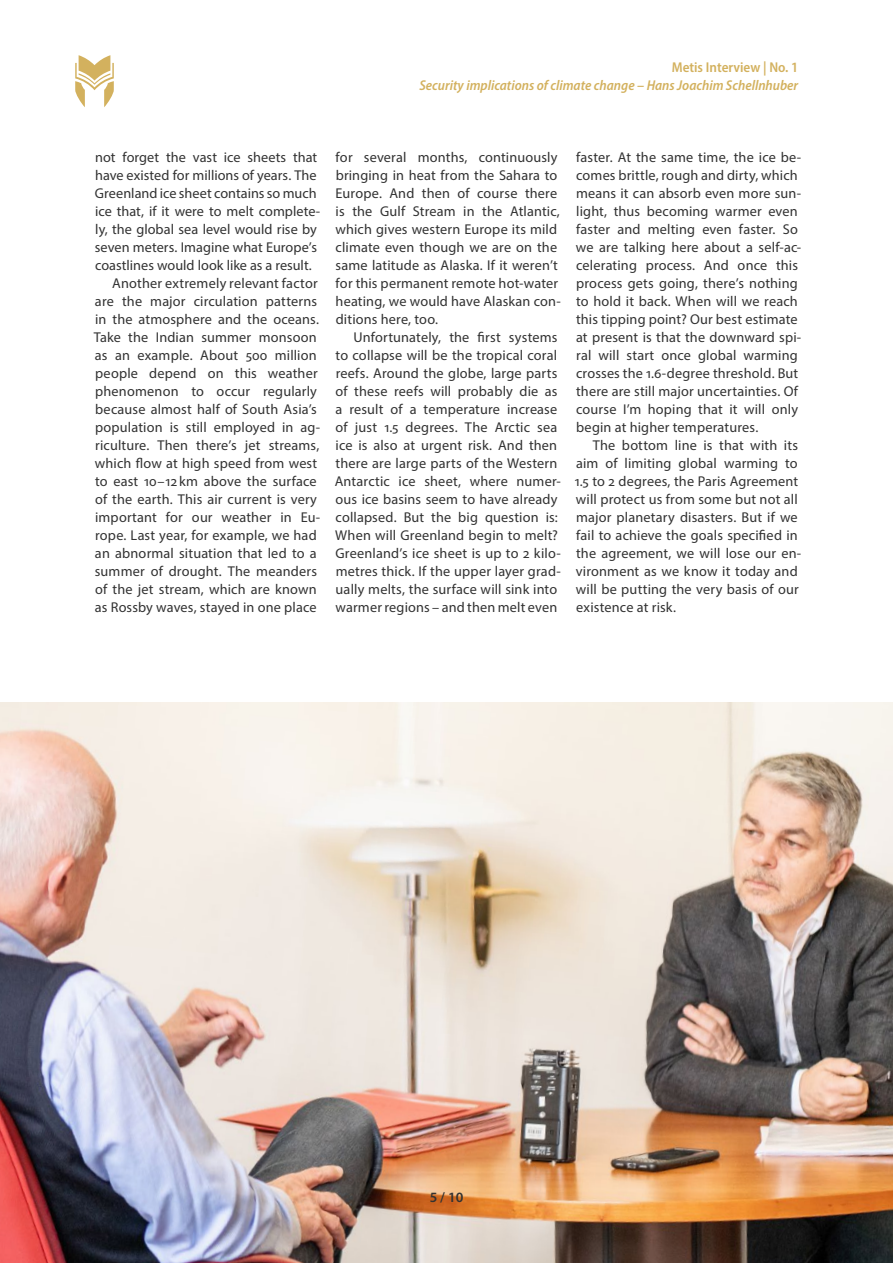
<style>
.page{position:relative;width:893px;height:1263px;background:#fff}
.page>*{position:absolute;margin:0;border:0;box-sizing:border-box;transform-origin:0 0}
.t1{font:14.25px/18px "Myriad Pro";letter-spacing:.01em;color:#323232}
.t2{font:italic 600 semi-condensed 14.25px "Myriad Pro";color:#d3b15e}
.t3{font:600 semi-condensed 14.25px "Myriad Pro";color:#d3b15e}
.t4{font:600 14.25px "Myriad Pro";color:#323232}
</style>
<div class="page">
<img style="left:0;top:702px;width:893px;height:561px">
<svg style="left:75px;top:55px;width:39px;height:52px"></svg>
<p class="t3" style="left:672px;top:58px;width:128px">Metis Interview | No. 1</p>
<p class="t2" style="left:419px;top:76px;width:380px">Security implications of climate change – Hans Joachim Schellnhuber</p>
<p class="t1" style="left:95px;top:148px;width:224px">not forget the vast ice sheets that</p>
<p class="t1" style="left:95px;top:166px;width:223px">have existed for millions of years. The</p>
<p class="t1" style="left:95px;top:184px;width:223px">Greenland ice sheet contains so much</p>
<p class="t1" style="left:95px;top:202px;width:227px">ice that, if it were to melt complete-</p>
<p class="t1" style="left:95px;top:220px;width:223px">ly, the global sea level would rise by</p>
<p class="t1" style="left:95px;top:238px;width:224px">seven meters. Imagine what Europe’s</p>
<p class="t1" style="left:95px;top:256px;width:218px">coastlines would look like as a result.</p>
<p class="t1" style="left:112px;top:274px;width:207px">Another extremely relevant factor</p>
<p class="t1" style="left:95px;top:292px;width:223px">are the major circulation patterns</p>
<p class="t1" style="left:95px;top:310px;width:225px">in the atmosphere and the oceans.</p>
<p class="t1" style="left:94px;top:328px;width:225px">Take the Indian summer monsoon</p>
<p class="t1" style="left:95px;top:346px;width:223px">as an example. About 500 million</p>
<p class="t1" style="left:95px;top:364px;width:224px">people depend on this weather</p>
<p class="t1" style="left:95px;top:382px;width:223px">phenomenon to occur regularly</p>
<p class="t1" style="left:95px;top:400px;width:223px">because almost half of South Asia’s</p>
<p class="t1" style="left:95px;top:418px;width:227px">population is still employed in ag-</p>
<p class="t1" style="left:95px;top:436px;width:226px">riculture. Then there’s jet streams,</p>
<p class="t1" style="left:95px;top:454px;width:224px">which flow at high speed from west</p>
<p class="t1" style="left:95px;top:472px;width:223px">to east 10–12 km above the surface</p>
<p class="t1" style="left:95px;top:490px;width:223px">of the earth. This air current is very</p>
<p class="t1" style="left:95px;top:508px;width:227px">important for our weather in Eu-</p>
<p class="t1" style="left:95px;top:526px;width:223px">rope. Last year, for example, we had</p>
<p class="t1" style="left:95px;top:544px;width:223px">an abnormal situation that led to a</p>
<p class="t1" style="left:95px;top:562px;width:224px">summer of drought. The meanders</p>
<p class="t1" style="left:95px;top:580px;width:223px">of the jet stream, which are known</p>
<p class="t1" style="left:95px;top:598px;width:223px">as Rossby waves, stayed in one place</p>
<p class="t1" style="left:335px;top:148px;width:227px">for several months, continuously bringing in heat from the Sahara to Europe. And then of course there is the Gulf Stream in the Atlantic, which gives western Europe its mild climate even though we are on the same latitude as Alaska. If it weren’t for this permanent remote hot-water heating, we would have Alaskan con&shy;ditions here, too.</p>
<p class="t1" style="left:335px;top:328px;width:228px;text-indent:19px">Unfortunately, the first systems to collapse will be the tropical coral reefs. Around the globe, large parts of these reefs will probably die as a result of a temperature increase of just 1.5 degrees. The Arctic sea ice is also at urgent risk. And then there are large parts of the Western Antarctic ice sheet, where numer&shy;ous ice basins seem to have already collapsed. But the big question is:<br>When will Greenland begin to melt?<br>Greenland’s ice sheet is up to 2 kilo&shy;metres thick. If the upper layer grad&shy;ually melts, the surface will sink into warmer regions – and then melt even</p>
<p class="t1" style="left:576px;top:148px;width:227px">faster. At the same time, the ice be&shy;comes brittle, rough and dirty, which means it can absorb even more sun&shy;light, thus becoming warmer even faster and melting even faster. So we are talking here about a self-ac&shy;celerating process. And once this process gets going, there’s nothing to hold it back. When will we reach this tipping point? Our best estimate at present is that the downward spi&shy;ral will start once global warming crosses the 1.6-degree threshold. But there are still major uncertainties. Of course I’m hoping that it will only begin at higher temperatures.</p>
<p class="t1" style="left:575px;top:436px;width:228px;text-indent:18px">The bottom line is that with its aim of limiting global warming to 1.5 to 2 degrees, the Paris Agreement will protect us from some but not all major planetary disasters. But if we fail to achieve the goals specified in the agreement, we will lose our en&shy;vironment as we know it today and will be putting the very basis of our existence at risk.</p>
<p class="t4" style="left:430px;top:1188px;width:35px">5 / 10</p>
</div>
